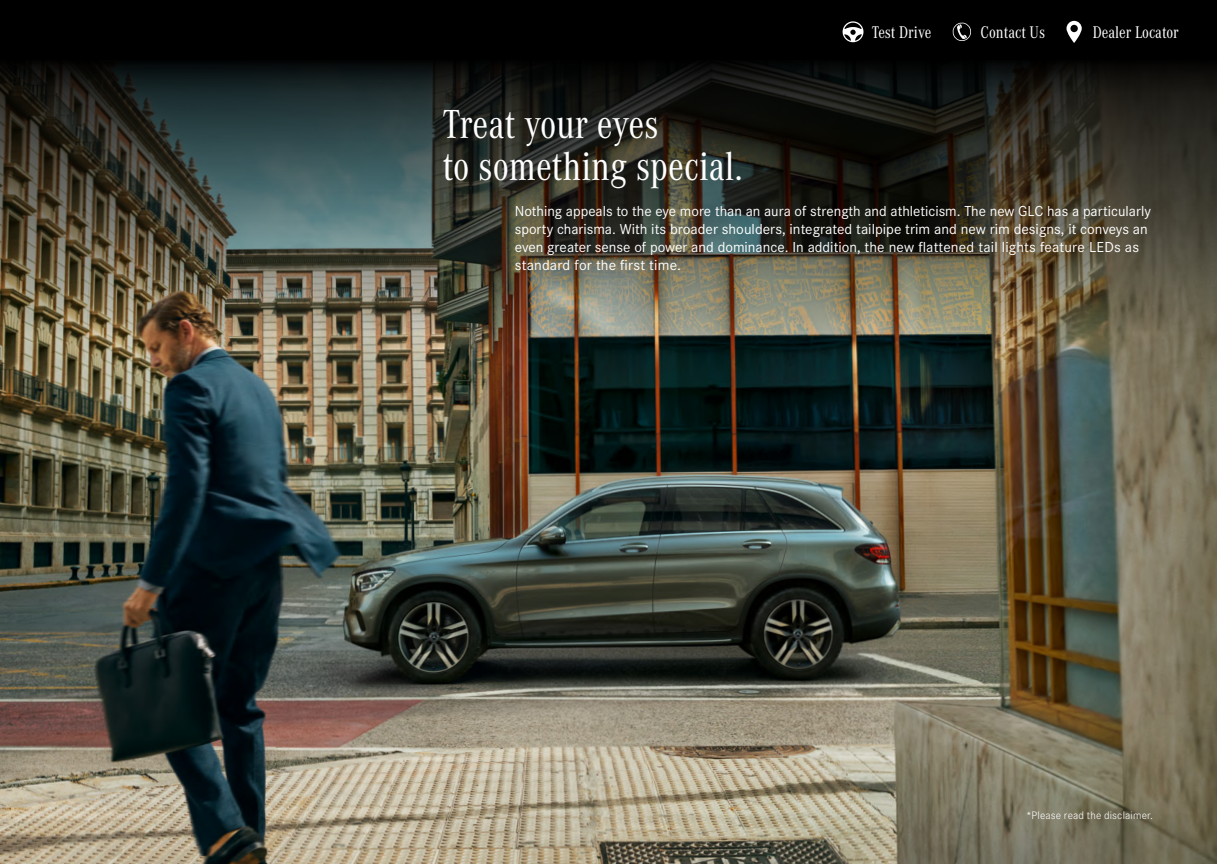
<style>
.page{position:relative;width:1217px;height:864px;background:#fff}
.page>*{position:absolute;margin:0;border:0;box-sizing:border-box;transform-origin:0 0}
.t1{font:42px/42px "Corporate A Con";color:#fff}
.t2{font:17.55px "Corporate A Con";color:#fff}
.t3{font:15px/18px "Corporate S";color:#fff}
.t4{font:300 11.25px "Corporate S";letter-spacing:.015em;color:#fff}
</style>
<div class="page">
<div style="left:0;top:0;width:1216px;height:61px;background:#000"></div>
<svg style="left:842px;top:21px;width:21px;height:21px"></svg>
<svg style="left:1066px;top:21px;width:15px;height:22px"></svg>
<svg style="left:952px;top:22px;width:19px;height:19px"></svg>
<img style="left:0;top:333px;width:1216px;height:530px">
<img style="left:0;top:61px;width:1216px;height:272px">
<h1 class="t1" style="left:442px;top:104px;width:302px">Treat your eyes<br>to something special.</h1>
<p class="t2" style="left:871px;top:23px;width:61px">Test Drive</p>
<p class="t2" style="left:980px;top:23px;width:66px">Contact Us</p>
<p class="t2" style="left:1092px;top:23px;width:87px">Dealer Locator</p>
<p class="t3" style="left:514px;top:202px;width:637px">Nothing appeals to the eye more than an aura of strength and athleticism. The new GLC has a particularly sporty charisma. With its broader shoulders, integrated tailpipe trim and new rim designs, it conveys an even greater sense of power and dominance. In addition, the new flattened tail lights feature LEDs as standard for the first time.</p>
<p class="t4" style="left:1025px;top:808px;width:129px">*Please read the disclaimer.</p>
</div>
